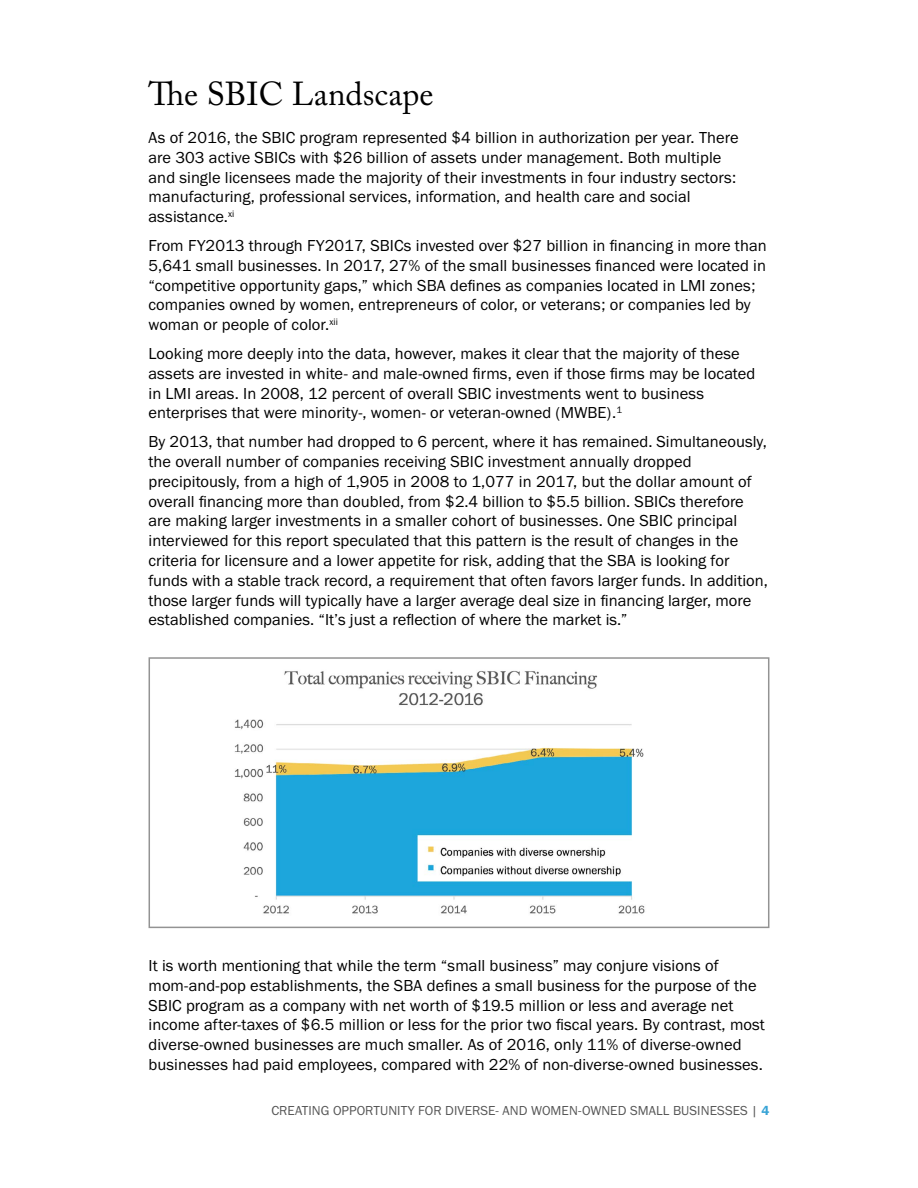
<style>
.page{position:relative;width:918px;height:1188px;background:#fff}
.page>*{position:absolute;margin:0;border:0;box-sizing:border-box;transform-origin:0 0}
.t1{font:33px "Adobe Caslon Pro";color:#000}
.t2{font:16.5px/19.8px "Franklin Gothic URW Boo";letter-spacing:.005em;color:#000}
.t3{font:13.5px "Franklin Gothic URW Boo";letter-spacing:.005em;color:#555}
.s1{font-family:"Franklin Gothic URW Dem";color:#39a4d6}
</style>
<div class="page">
<img style="left:234px;top:670px;width:411px;height:244px">
<div style="left:149px;top:657px;width:620px;height:271px;border:2px solid #939393"></div>
<h1 class="t1" style="left:148px;top:75px;width:287px">The SBIC Landscape</h1>
<p class="t2" style="left:148px;top:127px;width:592px">As of 2016, the SBIC program represented $4 billion in authorization per year. There are 303 active SBICs with $26 billion of assets under management. Both multiple and single licensees made the majority of their investments in four industry sectors: manufacturing, professional services, information, and health care and social assistance.<sup>xi</sup></p>
<p class="t2" style="left:148px;top:235px;width:620px">From FY2013 through FY2017, SBICs invested over $27 billion in financing in more than 5,641 small businesses. In 2017, 27% of the small businesses financed were located in “competitive opportunity gaps,” which SBA defines as companies located in LMI zones; companies owned by women, entrepreneurs of color, or veterans; or companies led by woman or people of color.<sup>xii</sup></p>
<p class="t2" style="left:148px;top:343px;width:608px">Looking more deeply into the data, however, makes it clear that the majority of these assets are invested in white- and male-owned firms, even if those firms may be located in LMI areas. In 2008, 12 percent of overall SBIC investments went to business enterprises that were minority-, women- or veteran-owned (MWBE).<sup>1</sup></p>
<p class="t2" style="left:148px;top:432px;width:621px">By 2013, that number had dropped to 6 percent, where it has remained. Simultaneously, the overall number of companies receiving SBIC investment annually dropped precipitously, from a high of 1,905 in 2008 to 1,077 in 2017, but the dollar amount of overall financing more than doubled, from $2.4 billion to $5.5 billion. SBICs therefore are making larger investments in a smaller cohort of businesses. One SBIC principal interviewed for this report speculated that this pattern is the result of changes in the criteria for licensure and a lower appetite for risk, adding that the SBA is looking for funds with a stable track record, a requirement that often favors larger funds. In addition, those larger funds will typically have a larger average deal size in financing larger, more established companies. “It’s just a reflection of where the market is.”</p>
<p class="t2" style="left:148px;top:955px;width:618px">It is worth mentioning that while the term “small business” may conjure visions of mom-and-pop establishments, the SBA defines a small business for the purpose of the SBIC program as a company with net worth of $19.5 million or less and average net income after-taxes of $6.5 million or less for the prior two fiscal years. By contrast, most diverse-owned businesses are much smaller. As of 2016, only 11% of diverse-owned businesses had paid employees, compared with 22% of non-diverse-owned businesses.</p>
<p class="t3" style="left:271px;top:1102px;width:500px">CREATING OPPORTUNITY FOR DIVERSE- AND WOMEN-OWNED SMALL BUSINESSES | <span class="s1">4</span></p>
</div>
